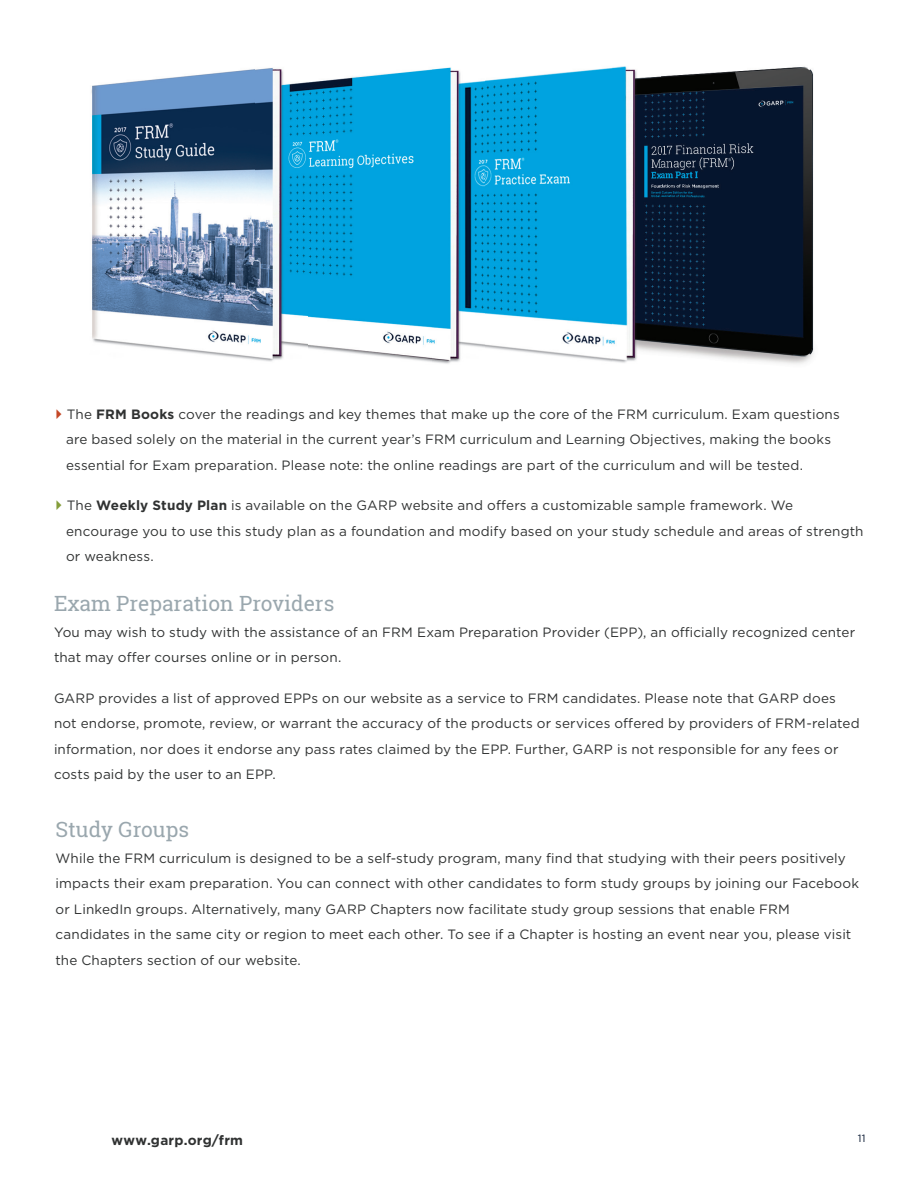
<style>
.page{position:relative;width:918px;height:1188px;background:#fff}
.page>*{position:absolute;margin:0;border:0;box-sizing:border-box;transform-origin:0 0}
.t1{font:21px "Roboto Slab";color:#9aa7ae}
.t2{font:13.5px/25.5px "Gotham";letter-spacing:.01em;color:#303232}
.t3{font:700 13.5px "Gotham";letter-spacing:.015em;color:#303232}
.t4{font:10.5px "Gotham";color:#05152e}
.s1{font-weight:700}
</style>
<div class="page">
<img style="left:661px;top:66px;width:153px;height:298px">
<img style="left:485px;top:67px;width:127px;height:295px">
<img style="left:612px;top:66px;width:49px;height:297px">
<img style="left:308px;top:67px;width:177px;height:297px">
<img style="left:91px;top:69px;width:165px;height:291px">
<img style="left:256px;top:68px;width:52px;height:294px">
<p class="t2" style="left:66px;top:401px;width:775px">The <span class="s1">FRM Books</span> cover the readings and key themes that make up the core of the FRM curriculum. Exam questions are based solely on the material in the current year’s FRM curriculum and Learning Objectives, making the books essential for Exam preparation. Please note: the online readings are part of the curriculum and will be tested.</p>
<p class="t2" style="left:66px;top:492px;width:799px">The <span class="s1">Weekly Study Plan</span> is available on the GARP website and offers a customizable sample framework. We encourage you to use this study plan as a foundation and modify based on your study schedule and areas of strength or weakness.</p>
<h1 class="t1" style="left:54px;top:589px;width:282px">Exam Preparation Providers</h1>
<p class="t2" style="left:54px;top:619px;width:803px">You may wish to study with the assistance of an FRM Exam Preparation Provider (EPP), an officially recognized center that may offer courses online or in person.</p>
<p class="t2" style="left:54px;top:685px;width:807px">GARP provides a list of approved EPPs on our website as a service to FRM candidates. Please note that GARP does not endorse, promote, review, or warrant the accuracy of the products or services offered by providers of FRM-related information, nor does it endorse any pass rates claimed by the EPP. Further, GARP is not responsible for any fees or costs paid by the user to an EPP.</p>
<h1 class="t1" style="left:56px;top:815px;width:135px">Study Groups</h1>
<p class="t2" style="left:56px;top:845px;width:805px">While the FRM curriculum is designed to be a self-study program, many find that studying with their peers positively impacts their exam preparation. You can connect with other candidates to form study groups by joining our Facebook or LinkedIn groups. Alternatively, many GARP Chapters now facilitate study group sessions that enable FRM candidates in the same city or region to meet each other. To see if a Chapter is hosting an event near you, please visit the Chapters section of our website.</p>
<p class="t3" style="left:112px;top:1131px;width:133px">www.garp.org/frm</p>
<p class="t4" style="left:858px;top:1132px;width:9px">11</p>
</div>
